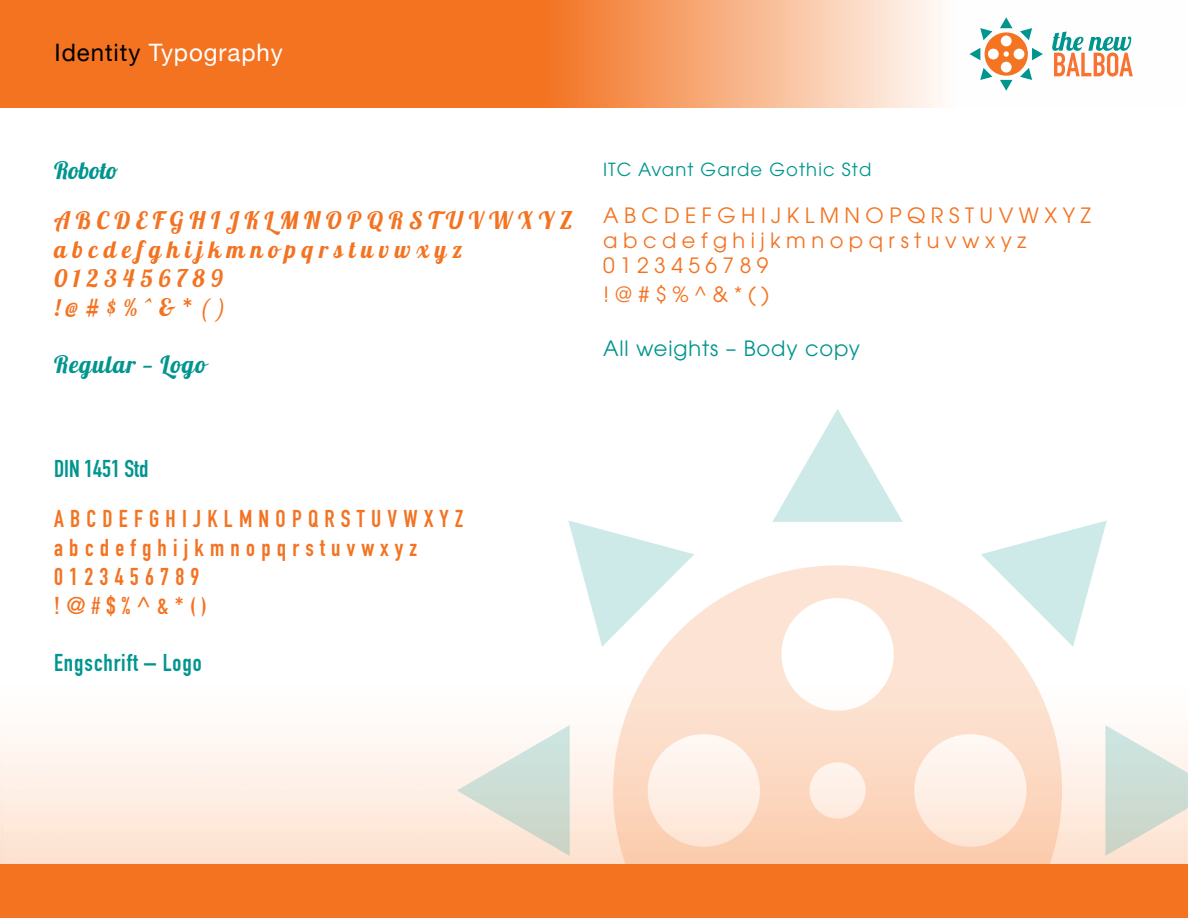
<style>
.page{position:relative;width:1188px;height:918px;background:#fff}
.page>*{position:absolute;margin:0;border:0;box-sizing:border-box;transform-origin:0 0}
.t1{font:24px/28.8px "Lobster 1.4";letter-spacing:.24em;color:#f37321}
.t2{font:24px/28.8px "DIN Engschrift Std";letter-spacing:.26em;color:#f37321}
.t3{font:24px "Helvetica Neue";letter-spacing:.04em;color:#fff}
.t4{font:24px "Lobster 1.4";letter-spacing:.04em;color:#00958f}
.t5{font:24px "DIN Engschrift Std";letter-spacing:.04em;color:#00958f}
.t6{font:24px "DIN Engschrift Std";color:#00958f}
.t7{font:21px/25.2px "Avant Garde";letter-spacing:.26em;color:#f37321}
.t8{font:21px "Avant Garde";letter-spacing:.04em;color:#00958f}
.t9{font:18px "Avant Garde";letter-spacing:.06em;color:#00958f}
.s1{color:#000}
</style>
<div class="page">
<svg style="left:0;top:0;width:1067px;height:108px;fill:#f37321"></svg>
<svg style="left:970px;top:17px;width:73px;height:74px"></svg>
<svg style="left:1052px;top:32px;width:81px;height:45px"></svg>
<svg style="left:613px;top:565px;width:449px;height:299px"></svg>
<svg style="left:457px;top:725px;width:113px;height:131px"></svg>
<svg style="left:1105px;top:725px;width:83px;height:131px"></svg>
<svg style="left:772px;top:409px;width:131px;height:113px"></svg>
<svg style="left:568px;top:520px;width:126px;height:127px"></svg>
<svg style="left:981px;top:520px;width:126px;height:127px"></svg>
<div style="left:0;top:864px;width:1188px;height:54px;background:#f37321"></div>
<p class="t3" style="left:55px;top:35px;width:230px"><span class="s1">Identity</span> Typography</p>
<p class="t4" style="left:54px;top:155px;width:66px">Roboto</p>
<p class="t1" style="left:54px;top:206px;width:520px">ABCDEFGHIJKLMNOPQRSTUVWXYZ abcdefghijkmnopqrstuvwxyz<br>0123456789<br>!@#$%^&amp;*()</p>
<p class="t4" style="left:54px;top:349px;width:155px">Regular — Logo</p>
<p class="t9" style="left:603px;top:159px;width:270px">ITC Avant Garde Gothic Std</p>
<p class="t7" style="left:603px;top:203px;width:489px">ABCDEFGHIJKLMNOPQRSTUVWXYZ abcdefghijkmnopqrstuvwxyz<br>0123456789</p>
<p class="t7" style="left:603px;top:282px;width:168px">!@#$%^&amp;*()</p>
<p class="t8" style="left:603px;top:336px;width:259px">All weights – Body copy</p>
<p class="t6" style="left:54px;top:454px;width:96px">DIN 1451 Std</p>
<p class="t2" style="left:54px;top:505px;width:411px">ABCDEFGHIJKLMNOPQRSTUVWXYZ abcdefghijkmnopqrstuvwxyz<br>0123456789<br>!@#$%^&amp;*()</p>
<p class="t5" style="left:54px;top:649px;width:149px">Engschrift – Logo</p>
</div>
